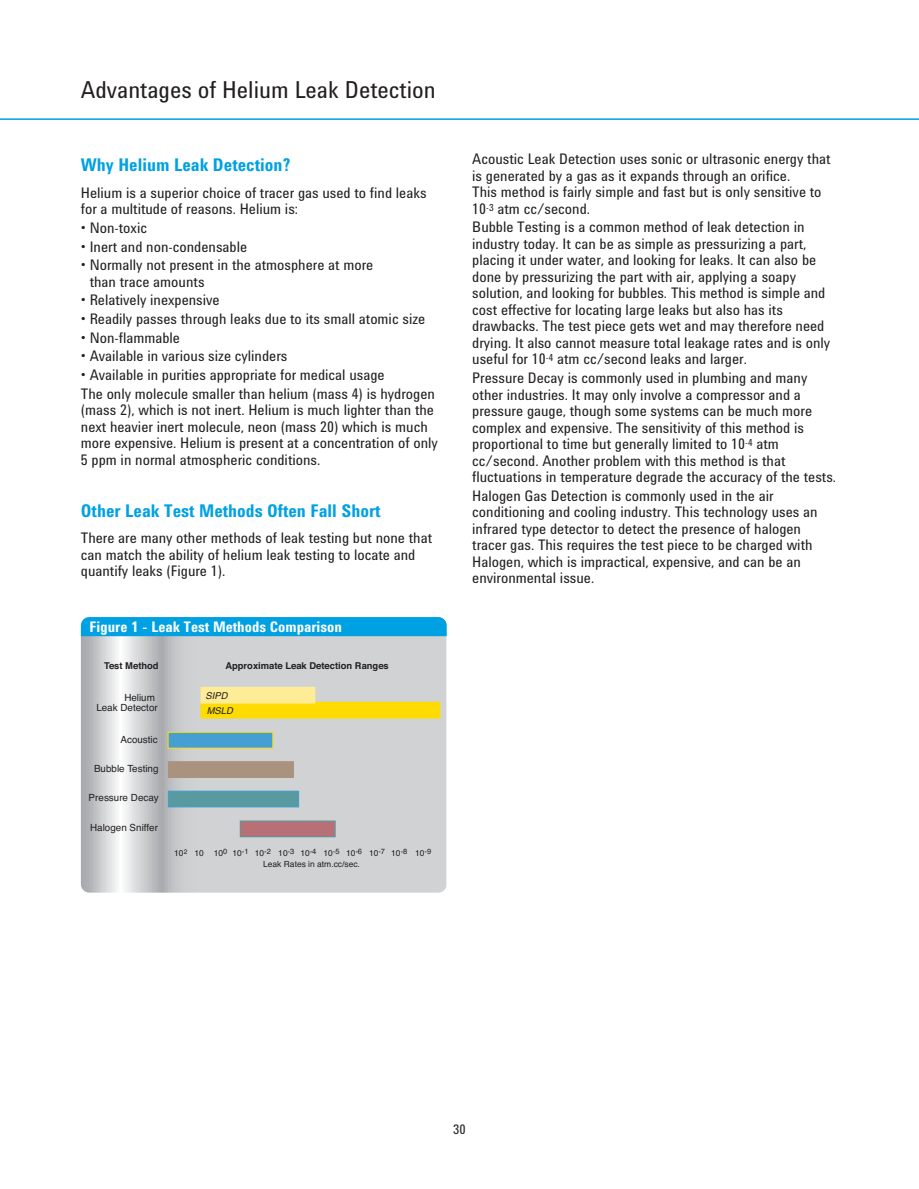
<style>
.page{position:relative;width:919px;height:1189px;background:#fff}
.page>*{position:absolute;margin:0;border:0;box-sizing:border-box;transform-origin:0 0}
.t1{font:24px "Agilent TT Cond";color:#231f20}
.t2{font:700 18px "Agilent TT Cond";color:#00a1e3}
.t3{font:15px/16.5px "Agilent TT Cond";color:#231f20}
.t4{font:700 15px "Agilent TT Cond";color:#fff}
.t5{font:13.5px "Agilent TT Cond";color:#231f20}
.t6{font:9.9px/10.4px "Helvetica";color:#231f20;text-align:right}
.t7{font:700 9.45px "Helvetica";color:#231f20}
.t8{font:italic 9.45px/15px "Helvetica";color:#231f20}
.t9{font:8.4px/11.7px "Helvetica";color:#231f20}
</style>
<div class="page">
<hr style="left:0;top:118px;width:918px;height:2px;background:#00a1e3">
<svg style="left:81px;top:636px;width:365px;height:256px;background:#cfd0d1"></svg>
<div style="left:168px;top:761px;width:125px;height:16px;background:#a9927e"></div>
<div style="left:168px;top:761px;width:125px;height:16px;border:1px solid #a9927e"></div>
<div style="left:168px;top:790px;width:130px;height:16px;background:#589a9f"></div>
<div style="left:168px;top:790px;width:130px;height:16px;border:1px solid #459fd3"></div>
<div style="left:240px;top:820px;width:95px;height:16px;background:#b77176"></div>
<div style="left:240px;top:820px;width:95px;height:16px;border:1px solid #589a9f"></div>
<div style="left:201px;top:702px;width:238px;height:15px;background:#ffdc01"></div>
<div style="left:201px;top:702px;width:238px;height:16px;border:1px solid #ffdc01"></div>
<div style="left:201px;top:687px;width:114px;height:16px;background:#ffec96"></div>
<div style="left:168px;top:732px;width:104px;height:16px;background:#459fd3"></div>
<div style="left:168px;top:732px;width:105px;height:16px;border:1px solid #ffdc01"></div>
<div style="left:81px;top:617px;width:365px;height:19px;background:#00a1e3"></div>
<h1 class="t1" style="left:81px;top:82px;width:356px">Advantages of Helium Leak Detection</h1>
<p class="t2" style="left:81px;top:158px;width:211px">Why Helium Leak Detection?</p>
<p class="t3" style="left:81px;top:186px;width:347px">Helium is a superior choice of tracer gas used to find leaks for a multitude of reasons. Helium is:</p>
<p class="t3" style="left:81px;top:221px;width:68px">• Non-toxic</p>
<p class="t3" style="left:81px;top:239px;width:168px">• Inert and non-condensable</p>
<p class="t3" style="left:90px;top:258px;width:285px;text-indent:-9px">• Normally not present in the atmosphere at more than trace amounts</p>
<p class="t3" style="left:81px;top:293px;width:140px">• Relatively inexpensive</p>
<p class="t3" style="left:81px;top:312px;width:346px">• Readily passes through leaks due to its small atomic size</p>
<p class="t3" style="left:81px;top:330px;width:101px">• Non-flammable</p>
<p class="t3" style="left:81px;top:349px;width:208px">• Available in various size cylinders</p>
<p class="t3" style="left:81px;top:367px;width:355px;line-height:18.6px">• Available in purities appropriate for medical usage<br>The only molecule smaller than helium (mass 4) is hydrogen</p>
<p class="t3" style="left:81px;top:403px;width:358px">(mass 2), which is not inert. Helium is much lighter than the next heavier inert molecule, neon (mass 20) which is much more expensive. Helium is present at a concentration of only 5 ppm in normal atmospheric conditions.</p>
<p class="t2" style="left:81px;top:504px;width:301px">Other Leak Test Methods Often Fall Short</p>
<p class="t3" style="left:81px;top:531px;width:352px">There are many other methods of leak testing but none that can match the ability of helium leak testing to locate and quantify leaks (Figure 1).</p>
<p class="t4" style="left:89px;top:621px;width:254px">Figure 1 - Leak Test Methods Comparison</p>
<p class="t7" style="left:104px;top:658px;width:56px">Test Method</p>
<p class="t7" style="left:225px;top:658px;width:165px">Approximate Leak Detection Ranges</p>
<p class="t6" style="left:96px;top:692px;width:63px">Helium<br>Leak Detector</p>
<p class="t6" style="left:120px;top:734px;width:39px">Acoustic</p>
<p class="t6" style="left:94px;top:763px;width:66px">Bubble Testing</p>
<p class="t6" style="left:89px;top:792px;width:72px">Pressure Decay</p>
<p class="t6" style="left:90px;top:822px;width:69px">Halogen Sniffer</p>
<p class="t8" style="left:205px;top:687px;width:29px">SIPD<br>MSLD</p>
<p class="t9" style="left:263px;top:847px;width:169px;text-indent:-89px">10<sup>2</sup> 10 10<sup>0</sup> 10<sup>-1</sup> 10<sup>-2</sup> 10<sup>-3</sup> 10<sup>-4</sup> 10<sup>-5</sup> 10<sup>-6</sup> 10<sup>-7</sup> 10<sup>-8</sup> 10<sup>-9<br></sup>Leak Rates in atm.cc/sec.</p>
<p class="t3" style="left:472px;top:152px;width:359px">Acoustic Leak Detection uses sonic or ultrasonic energy that is generated by a gas as it expands through an orifice.<br>This method is fairly simple and fast but is only sensitive to 10<sup>-3</sup> atm cc/second.</p>
<p class="t3" style="left:472px;top:220px;width:359px">Bubble Testing is a common method of leak detection in industry today. It can be as simple as pressurizing a part, placing it under water, and looking for leaks. It can also be done by pressurizing the part with air, applying a soapy solution, and looking for bubbles. This method is simple and cost effective for locating large leaks but also has its drawbacks. The test piece gets wet and may therefore need drying. It also cannot measure total leakage rates and is only useful for 10<sup>-4</sup> atm cc/second leaks and larger.</p>
<p class="t3" style="left:472px;top:371px;width:365px">Pressure Decay is commonly used in plumbing and many other industries. It may only involve a compressor and a pressure gauge, though some systems can be much more complex and expensive. The sensitivity of this method is proportional to time but generally limited to 10<sup>-4</sup> atm cc/second. Another problem with this method is that fluctuations in temperature degrade the accuracy of the tests.</p>
<p class="t3" style="left:472px;top:488px;width:346px">Halogen Gas Detection is commonly used in the air conditioning and cooling industry. This technology uses an infrared type detector to detect the presence of halogen tracer gas. This requires the test piece to be charged with Halogen, which is impractical, expensive, and can be an environmental issue.</p>
<p class="t5" style="left:453px;top:1124px;width:14px">30</p>
</div>
